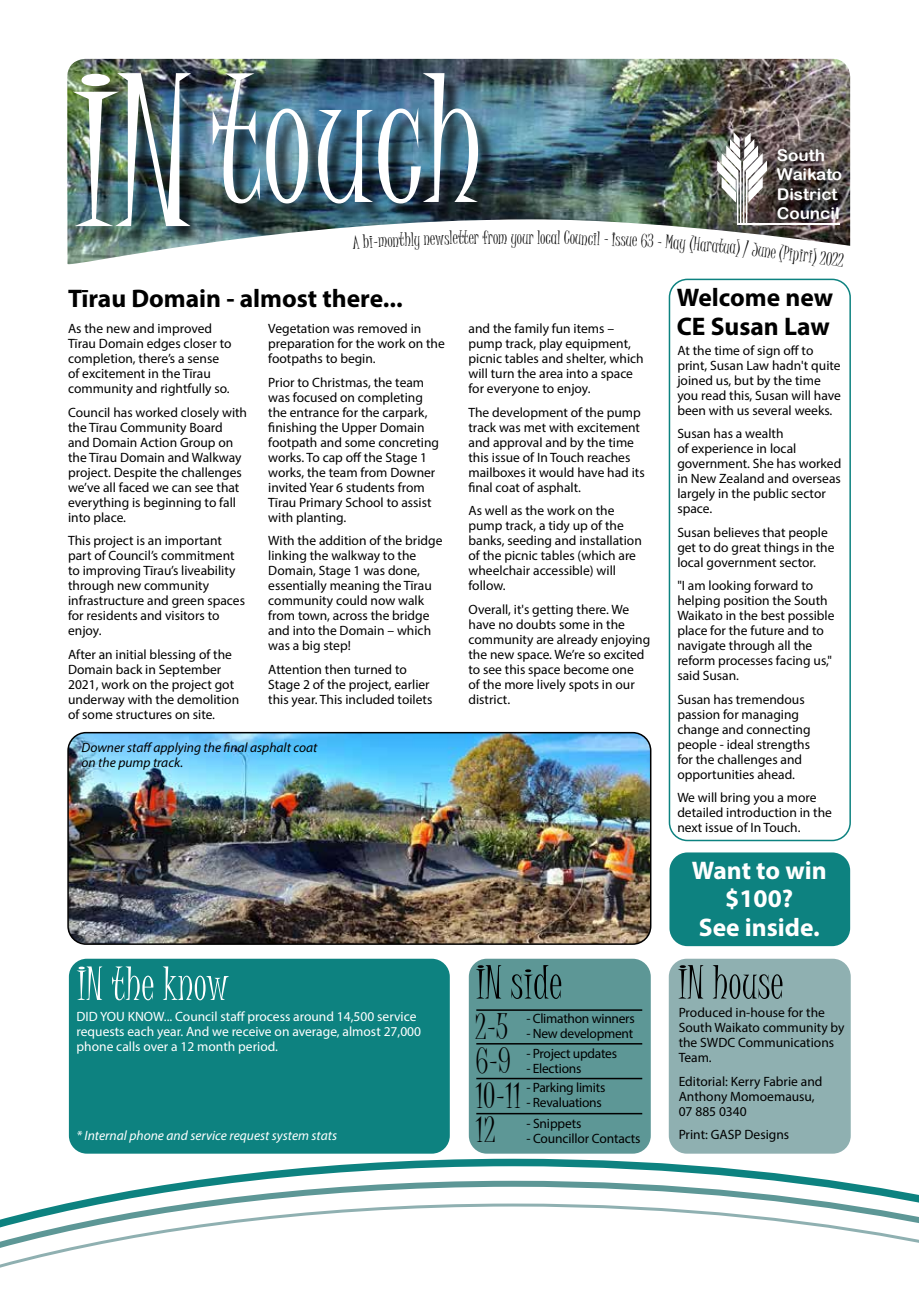
<style>
.page{position:relative;width:919px;height:1289px;background:#fff}
.page>*{position:absolute;margin:0;border:0;box-sizing:border-box;transform-origin:0 0}
.t1{font:34.5px/34.5px "Juice ITC";color:#000}
.t2{font:700 25.5px/28.5px "Myriad Pro";color:#000}
.t3{font:700 25.5px/28.5px "Myriad Pro";color:#fff;text-align:center}
.t4{font:18px "Juice ITC";letter-spacing:-.005em;color:#000}
.t5{font:16.2px/19.5px "Arial Rounded MT Bold";color:#fff;scale:1.05 1}
.t6{font:13.5px/15px "Myriad Pro";color:#000}
.t7{font:13.5px/15px "Myriad Pro";color:#fff}
.t8{font:13.5px "Myriad Pro";letter-spacing:-.02em;color:#000}
.t9{font:italic 13.5px/15px "Myriad Pro";color:#000}
.t10{font:italic 13.5px "Myriad Pro";color:#fff}
</style>
<div class="page">
<svg style="left:68px;top:1133px;width:783px;height:21px"></svg>
<div style="left:668px;top:958px;width:182px;height:195px;background:#8fb0b1;border-radius:18px"></div>
<div style="left:469px;top:958px;width:181px;height:195px;background:#5d9796;border-radius:18px"></div>
<div style="left:69px;top:958px;width:381px;height:195px;background:#0d8280;border-radius:18px"></div>
<svg style="left:221px;top:1158px;width:584px;height:19px"></svg>
<svg style="left:678px;top:965px;width:104px;height:33px"></svg>
<svg style="left:476px;top:965px;width:85px;height:33px"></svg>
<hr style="left:476px;top:1043px;width:166px;height:1px;background:#000">
<hr style="left:476px;top:1077px;width:166px;height:2px;background:#000">
<hr style="left:476px;top:1009px;width:166px;height:1px;background:#000">
<hr style="left:476px;top:1112px;width:166px;height:2px;background:#000">
<svg style="left:78px;top:1177px;width:840px;height:24px"></svg>
<svg style="left:0;top:1201px;width:918px;height:67px"></svg>
<img style="left:67px;top:59px;width:783px;height:206px">
<div style="left:215px;top:75px;width:281px;height:147px;background:#000;opacity:.75"></div>
<img style="left:213px;top:73px;width:265px;height:130px">
<div style="left:76px;top:75px;width:132px;height:170px;background:#000;opacity:.75"></div>
<img style="left:73px;top:73px;width:118px;height:153px">
<img style="left:717px;top:132px;width:50px;height:92px">
<hr style="left:737px;top:223px;width:102px;height:2px;background:#fff">
<svg style="left:77px;top:966px;width:152px;height:34px"></svg>
<div style="left:668px;top:279px;width:182px;height:562px;border:2px solid #0d8280;border-radius:18px"></div>
<div style="left:669px;top:852px;width:181px;height:94px;background:#0d8280;border-radius:18px"></div>
<img style="left:68px;top:732px;width:582px;height:212px">
<div style="left:67px;top:732px;width:584px;height:212px;border:2px solid #000;border-radius:18px"></div>
<svg style="left:352px;top:234px;width:17px;height:15px"></svg>
<p class="t5" style="left:776px;top:145px;width:64px">South<br>Waikato<br>District<br>Council</p>
<h3 class="t4" style="left:368px;top:231px;width:43px;rotate:-3deg">i-month</h3>
<h3 class="t4" style="left:410px;top:229px;width:40px;rotate:-2deg">ly news</h3>
<h3 class="t4" style="left:449px;top:228px;width:45px;rotate:-1deg">letter fr</h3>
<h3 class="t4" style="left:493px;top:227px;width:42px">om your</h3>
<h3 class="t4" style="left:537px;top:227px;width:39px;rotate:1deg">local Co</h3>
<h3 class="t4" style="left:575px;top:227px;width:47px;rotate:2deg">uncil - Is</h3>
<h3 class="t4" style="left:621px;top:229px;width:43px;rotate:3deg">sue 63 -</h3>
<h3 class="t4" style="left:666px;top:232px;width:36px;rotate:4deg">May (H</h3>
<h3 class="t4" style="left:701px;top:234px;width:37px;rotate:5deg">aratua</h3>
<h3 class="t4" style="left:737px;top:237px;width:41px;rotate:6deg">) / June</h3>
<h3 class="t4" style="left:780px;top:242px;width:31px;rotate:7deg">(Pipir</h3>
<h3 class="t4" style="left:810px;top:245px;width:36px;rotate:8deg">i) 2022</h3>
<h2 class="t2" style="left:68px;top:283px;width:336px">Tīrau Domain - almost there...</h2>
<p class="t6" style="left:68px;top:321px;width:165px">As the new and improved<br>Tīrau Domain edges closer to completion, there’s a sense of excitement in the Tīrau community and rightfully so.</p>
<p class="t6" style="left:68px;top:404px;width:180px">Council has worked closely with the Tīrau Community Board and Domain Action Group on the Tīrau Domain and Walkway project. Despite the challenges we’ve all faced we can see that everything is beginning to fall into place.</p>
<p class="t6" style="left:68px;top:533px;width:178px">This project is an important part of Council’s commitment to improving Tīrau’s liveability through new community infrastructure and green spaces for residents and visitors to enjoy.</p>
<p class="t6" style="left:68px;top:646px;width:172px">After an initial blessing of the<br>Domain back in September<br>2021, work on the project got underway with the demolition of some structures on site.</p>
<p class="t6" style="left:268px;top:321px;width:178px">Vegetation was removed in preparation for the work on the footpaths to begin.</p>
<p class="t6" style="left:268px;top:374px;width:172px">Prior to Christmas, the team was focused on completing the entrance for the carpark, finishing the Upper Domain footpath and some concreting works. To cap off the Stage 1 works, the team from Downer invited Year 6 students from<br>Tīrau Primary School to assist with planting.</p>
<p class="t6" style="left:268px;top:533px;width:176px">With the addition of the bridge linking the walkway to the<br>Domain, Stage 1 was done, essentially meaning the Tīrau community could now walk from town, across the bridge and into the Domain – which was a big step!</p>
<p class="t6" style="left:268px;top:661px;width:165px">Attention then turned to<br>Stage 2 of the project, earlier this year. This included toilets</p>
<p class="t9" style="left:82px;top:739px;width:237px">Downer staff applying the final asphalt coat on the pump track.</p>
<p class="t6" style="left:468px;top:321px;width:177px">and the family fun items – pump track, play equipment, picnic tables and shelter, which will turn the area into a space for everyone to enjoy.</p>
<p class="t6" style="left:468px;top:404px;width:178px">The development of the pump track was met with excitement and approval and by the time this issue of In Touch reaches mailboxes it would have had its final coat of asphalt.</p>
<p class="t6" style="left:468px;top:503px;width:175px">As well as the work on the pump track, a tidy up of the banks, seeding and installation of the picnic tables (which are wheelchair accessible) will follow.</p>
<p class="t6" style="left:468px;top:601px;width:183px">Overall, it's getting there. We have no doubts some in the community are already enjoying the new space. We’re so excited to see this space become one<br>of the more lively spots in our district.</p>
<h2 class="t2" style="left:676px;top:283px;width:158px">Welcome new<br>CE Susan Law</h2>
<p class="t6" style="left:677px;top:342px;width:165px">At the time of sign off to print, Susan Law hadn't quite joined us, but by the time you read this, Susan will have been with us several weeks.</p>
<p class="t6" style="left:677px;top:426px;width:165px">Susan has a wealth<br>of experience in local government. She has worked in New Zealand and overseas largely in the public sector space.</p>
<p class="t6" style="left:677px;top:524px;width:159px">Susan believes that people get to do great things in the local government sector.</p>
<p class="t6" style="left:677px;top:578px;width:159px">"I am looking forward to helping position the South<br>Waikato in the best possible place for the future and to navigate through all the reform processes facing us," said Susan.</p>
<p class="t6" style="left:677px;top:691px;width:135px">Susan has tremendous passion for managing change and connecting people - ideal strengths for the challenges and opportunities ahead.</p>
<p class="t6" style="left:677px;top:790px;width:156px">We will bring you a more detailed introduction in the next issue of In Touch.</p>
<h2 class="t3" style="left:691px;top:855px;width:136px">Want to win $100?<br>See inside.</h2>
<p class="t7" style="left:77px;top:1009px;width:346px">DID YOU KNOW... Council staff process around 14,500 service requests each year. And we receive on average, almost 27,000 phone calls over a 12 month period.</p>
<p class="t10" style="left:77px;top:1126px;width:262px">* Internal phone and service request system stats</p>
<h1 class="t1" style="left:475px;top:1009px;width:47px">2-5<br>6-9<br>10-11<br>12</h1>
<p class="t8" style="left:526px;top:1010px;width:110px">- Climathon winners</p>
<p class="t8" style="left:526px;top:1025px;width:108px">- New development</p>
<p class="t8" style="left:526px;top:1044px;width:92px">- Project updates</p>
<p class="t8" style="left:526px;top:1059px;width:56px">- Elections</p>
<p class="t8" style="left:526px;top:1079px;width:80px">- Parking limits</p>
<p class="t8" style="left:526px;top:1094px;width:77px">- Revaluations</p>
<p class="t6" style="left:526px;top:1116px;width:57px">- Snippets</p>
<p class="t6" style="left:526px;top:1131px;width:116px">- Councillor Contacts</p>
<p class="t6" style="left:678px;top:1004px;width:167px">Produced in-house for the<br>South Waikato community by the SWDC Communications<br>Team.</p>
<p class="t6" style="left:678px;top:1073px;width:145px">Editorial: Kerry Fabrie and<br>Anthony Momoemausu,<br>07 885 0340</p>
<p class="t6" style="left:678px;top:1126px;width:112px">Print: GASP Designs</p>
</div>
